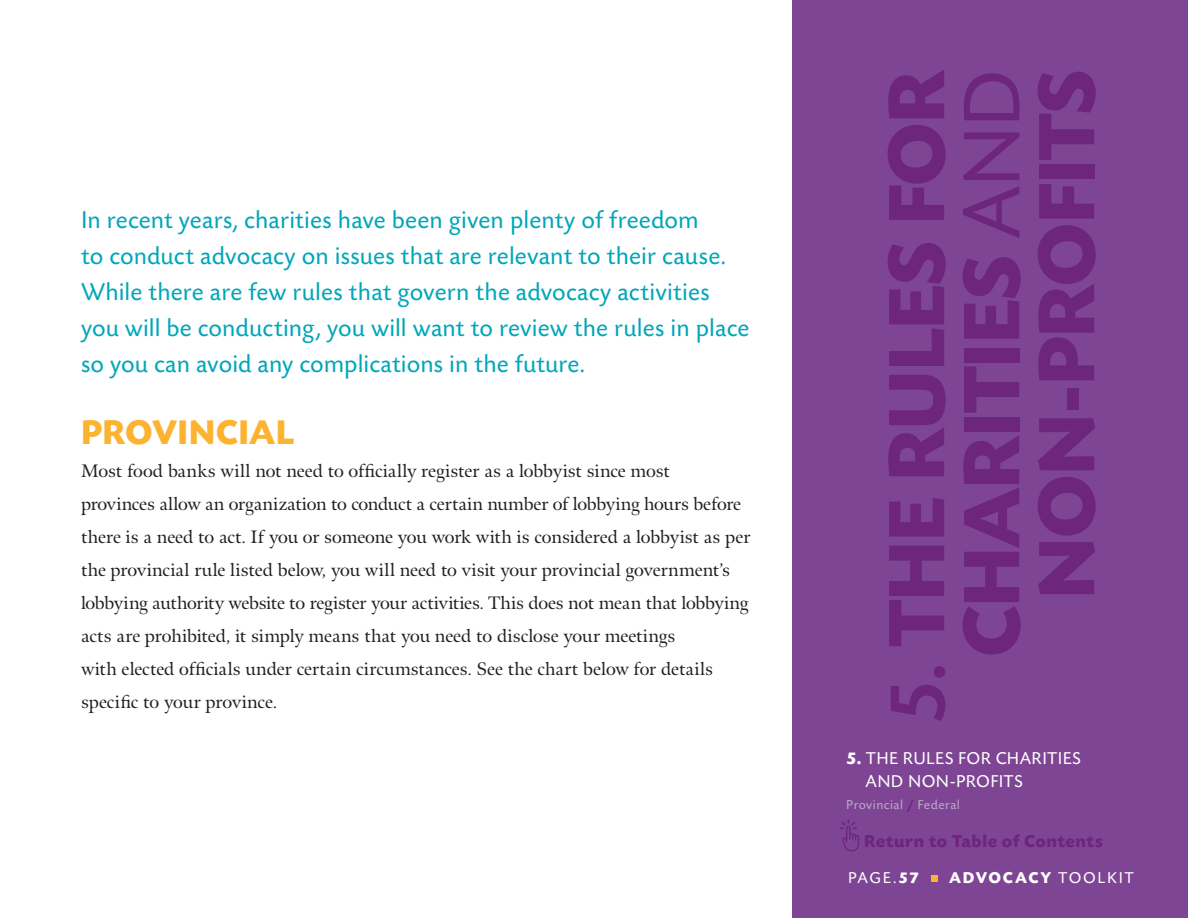
<style>
.page{position:relative;width:1188px;height:918px;background:#fff}
.page>*{position:absolute;margin:0;border:0;box-sizing:border-box;transform-origin:0 0}
.t1{font:700 84px/75px "Today SB";letter-spacing:-.015em;color:#6d267b;text-align:right}
.t2{font:700 36px "Today SB";letter-spacing:.01em;color:#fcb331}
.t3{font:25.5px/36px "Today SB";letter-spacing:.005em;color:#00a6b9}
.t4{font:18px/33px "Meno";color:#231f20}
.t5{font:18px "Today SB";letter-spacing:.02em;color:#fff}
.t6{font:700 18px "Today SB";letter-spacing:.025em;color:#6d267b}
.t7{font:700 16.5px "Today SB";letter-spacing:.105em;color:#fff}
.t8{font:16.5px "Today SB";color:#fff}
.t9{font:13.5px "Today SB";letter-spacing:.035em;color:#bea6cc}
.s1{font-weight:500}
.s2{font-weight:400}
.s3{font-weight:700}
.s4{font-weight:700;color:#6d267b}
</style>
<div class="page">
<div style="left:792px;top:0;width:396px;height:918px;background:#7e4594"></div>
<svg style="left:931px;top:876px;width:6px;height:6px"></svg>
<svg style="left:839px;top:819px;width:20px;height:32px"></svg>
<p class="t3" style="left:81px;top:203px;width:670px">In recent years, charities have been given plenty of freedom<br>to conduct advocacy on issues that are relevant to their cause.<br>While there are few rules that govern the advocacy activities you will be conducting, you will want to review the rules in place so you can avoid any complications in the future.</p>
<p class="t2" style="left:81px;top:413px;width:215px">PROVINCIAL</p>
<p class="t4" style="left:81px;top:454px;width:590px">Most food banks will not need to officially register as a lobbyist since most</p>
<p class="t4" style="left:81px;top:487px;width:671px">provinces allow an organization to conduct a certain number of lobbying hours before there is a need to act. If you or someone you work with is considered a lobbyist as per the provincial rule listed below, you will need to visit your provincial government’s lobbying authority website to register your activities. This does not mean that lobbying acts are prohibited, it simply means that you need to disclose your meetings</p>
<p class="t4" style="left:81px;top:652px;width:634px">with elected officials under certain circumstances. See the chart below for details specific to your province.</p>
<p class="t1" style="left:882px;top:725px;width:657px;rotate:-90deg"><span class="s1">5.</span> THE RULES FOR<br>CHARITIES <span class="s2">AND<br></span>NON-PROFITS</p>
<p class="t5" style="left:846px;top:749px;width:237px"><span class="s3">5.</span> THE RULES FOR CHARITIES</p>
<p class="t5" style="left:865px;top:771px;width:159px">AND NON-PROFITS</p>
<p class="t9" style="left:846px;top:798px;width:116px">Provincial <span class="s4">/</span> Federal</p>
<p class="t6" style="left:864px;top:832px;width:241px">Return to Table of Contents</p>
<p class="t8" style="left:848px;top:869px;width:73px">PAGE.<span class="s3">57</span></p>
<p class="t7" style="left:949px;top:869px;width:186px">ADVOCACY <span class="s2">TOOLKIT</span></p>
</div>
